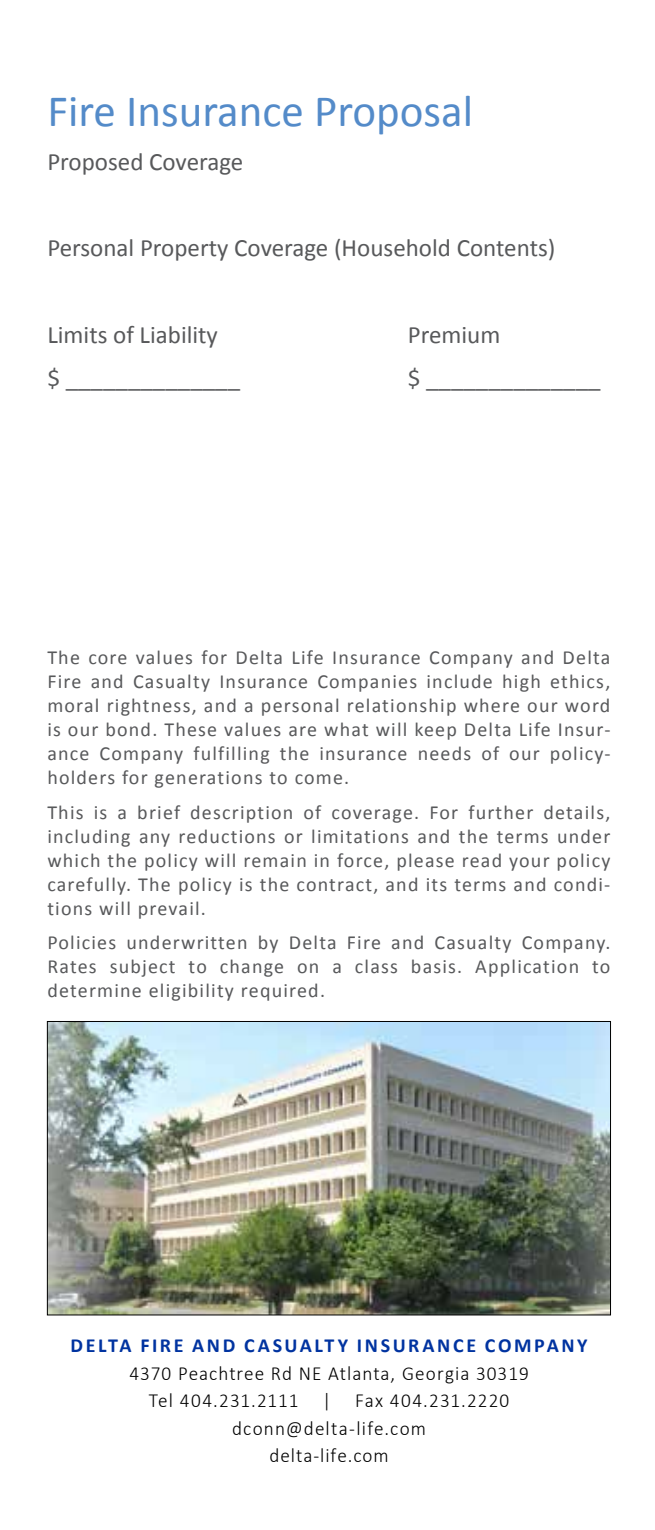
<style>
.page{position:relative;width:655px;height:1530px;background:#fff}
.page>*{position:absolute;margin:0;border:0;box-sizing:border-box;transform-origin:0 0}
.t1{font:45px "Calibri";color:#548bc9}
.t2{font:25px "Calibri";color:#58595b}
.t3{font:20px/24px "Calibri";letter-spacing:.06em;color:#58595b;text-align:justify}
.t4{font:300 20px/27.5px "Calibri";letter-spacing:.05em;color:#000;text-align:center;scale:.96 1}
.t5{font:700 20px "Calibri";letter-spacing:.13em;color:#0033a0}
</style>
<div class="page">
<img style="left:49px;top:1023px;width:559px;height:290px">
<div style="left:47px;top:1021px;width:563px;height:294px;border:1px solid #000"></div>
<h1 class="t1" style="left:47px;top:83px;width:427px">Fire Insurance Proposal</h1>
<p class="t2" style="left:47px;top:146px;width:197px">Proposed Coverage</p>
<p class="t2" style="left:47px;top:233px;width:509px">Personal Property Coverage (Household Contents)</p>
<p class="t2" style="left:47px;top:319px;width:172px">Limits of Liability</p>
<p class="t2" style="left:407px;top:319px;width:94px">Premium</p>
<p class="t2" style="left:47px;top:363px;width:194px">$ ______________</p>
<p class="t2" style="left:407px;top:363px;width:194px">$ ______________</p>
<p class="t3" style="left:47px;top:644px;width:564px">The core values for Delta Life Insurance Company and Delta Fire and Casualty Insurance Companies include high ethics, moral rightness, and a personal relationship where our word is our bond. These values are what will keep Delta Life Insur&shy;ance Company fulfilling the insurance needs of our policy&shy;holders for generations to come.</p>
<p class="t3" style="left:47px;top:799px;width:564px">This is a brief description of coverage. For further details, including any reductions or limitations and the terms under which the policy will remain in force, please read your policy carefully. The policy is the contract, and its terms and condi&shy;tions will prevail.</p>
<p class="t3" style="left:47px;top:930px;width:564px">Policies underwritten by Delta Fire and Casualty Company.<br>Rates subject to change on a class basis. Application to determine eligibility required.</p>
<p class="t5" style="left:70px;top:1333px;width:518px">DELTA FIRE AND CASUALTY INSURANCE COMPANY</p>
<p class="t4" style="left:129px;top:1358px;width:417px">4370 Peachtree Rd NE Atlanta, Georgia 30319<br>Tel 404.231.2111 | Fax 404.231.2220 dconn@delta-life.com<br>delta-life.com</p>
</div>
